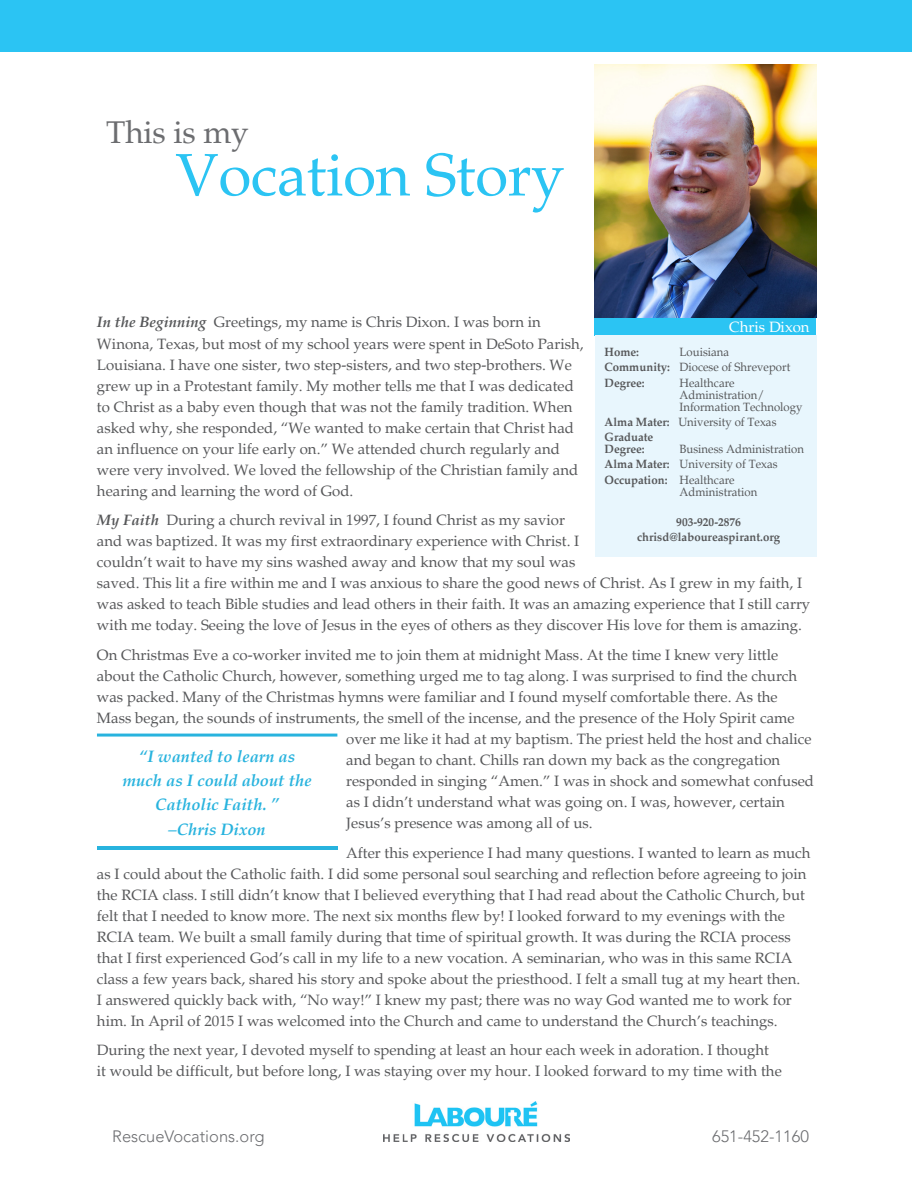
<style>
.page{position:relative;width:912px;height:1203px;background:#fff}
.page>*{position:absolute;margin:0;border:0;box-sizing:border-box;transform-origin:0 0}
.t1{font:60px "Palatino";letter-spacing:-.005em;color:#2bc4f3}
.t2{font:31.5px "Palatino";letter-spacing:-.005em;color:#6c6d70}
.Quotes{font:italic 700 16.5px/24px "Palatino";color:#28b3de;text-align:center}
.t3{font:300 16.5px "Avenir LT Pro";color:#6c6d70}
.Body_Text{font:15px/21px "Palatino";color:#57585a}
.t4{font:15px "Palatino";color:#fff}
.t5{font:12px/12px "Palatino";color:#57585a;scale:.95 1}
.t6{font:700 12px/12px "Palatino";color:#57585a;scale:.95 1}
.s1{font-weight:700;font-style:italic}
.s2{font-weight:700}
</style>
<div class="page">
<div style="left:0;top:0;width:911px;height:51px;background:#2bc4f3"></div>
<hr style="left:97px;top:733px;width:240px;height:3px;background:#28b3de">
<hr style="left:97px;top:846px;width:240px;height:3px;background:#28b3de">
<div style="left:594px;top:316px;width:222px;height:20px;background:#2bc4f3"></div>
<div style="left:594px;top:336px;width:222px;height:221px;background:#e8f6fd"></div>
<img style="left:383px;top:1101px;width:186px;height:40px">
<img style="left:594px;top:64px;width:222px;height:253px">
<p class="t2" style="left:106px;top:113px;width:144px">This is my</p>
<p class="t1" style="left:175px;top:139px;width:390px">Vocation Story</p>
<p class="Body_Text" style="left:97px;top:312px;width:488px"><span class="s1">In the Beginning</span> Greetings, my name is Chris Dixon. I was born in Winona, Texas, but most of my school years were spent in DeSoto Parish, Louisiana. I have one sister, two step-sisters, and two step-brothers. We grew up in a Protestant family. My mother tells me that I was dedicated to Christ as a baby even though that was not the family tradition. When asked why, she responded, “We wanted to make certain that Christ had an influence on your life early on.” We attended church regularly and were very involved. We loved the fellowship of the Christian family and hearing and learning the word of God.</p>
<p class="Body_Text" style="left:97px;top:510px;width:714px"><span class="s1">My Faith</span> During a church revival in 1997, I found Christ as my savior<br>and was baptized. It was my first extraordinary experience with Christ. I<br>couldn’t wait to have my sins washed away and know that my soul was<br>saved. This lit a fire within me and I was anxious to share the good news of Christ. As I grew in my faith, I was asked to teach Bible studies and lead others in their faith. It was an amazing experience that I still carry with me today. Seeing the love of Jesus in the eyes of others as they discover His love for them is amazing.</p>
<p class="Body_Text" style="left:97px;top:644px;width:682px">On Christmas Eve a co-worker invited me to join them at midnight Mass. At the time I knew very little</p>
<p class="Body_Text" style="left:97px;top:665px;width:701px">about the Catholic Church, however, something urged me to tag along. I was surprised to find the church</p>
<p class="Body_Text" style="left:97px;top:686px;width:682px">was packed. Many of the Christmas hymns were familiar and I found myself comfortable there. As the</p>
<p class="Body_Text" style="left:97px;top:707px;width:699px">Mass began, the sounds of instruments, the smell of the incense, and the presence of the Holy Spirit came</p>
<p class="Body_Text" style="left:346px;top:728px;width:467px">over me like it had at my baptism. The priest held the host and chalice</p>
<p class="Body_Text" style="left:346px;top:749px;width:435px">and began to chant. Chills ran down my back as the congregation</p>
<p class="Body_Text" style="left:346px;top:770px;width:469px">responded in singing “Amen.” I was in shock and somewhat confused</p>
<p class="Body_Text" style="left:346px;top:791px;width:440px">as I didn’t understand what was going on. I was, however, certain</p>
<p class="Body_Text" style="left:346px;top:812px;width:248px">Jesus’s presence was among all of us.</p>
<p class="Body_Text" style="left:97px;top:842px;width:715px;text-indent:249px">After this experience I had many questions. I wanted to learn as much as I could about the Catholic faith. I did some personal soul searching and reflection before agreeing to join the RCIA class. I still didn’t know that I believed everything that I had read about the Catholic Church, but felt that I needed to know more. The next six months flew by! I looked forward to my evenings with the RCIA team. We built a small family during that time of spiritual growth. It was during the RCIA process that I first experienced God’s call in my life to a new vocation. A seminarian, who was in this same RCIA class a few years back, shared his story and spoke about the priesthood. I felt a small tug at my heart then.<br>I answered quickly back with, “No way!” I knew my past; there was no way God wanted me to work for him. In April of 2015 I was welcomed into the Church and came to understand the Church’s teachings.</p>
<p class="Body_Text" style="left:97px;top:1040px;width:686px">During the next year, I devoted myself to spending at least an hour each week in adoration. I thought it would be difficult, but before long, I was staying over my hour. I looked forward to my time with the</p>
<p class="t4" style="left:729px;top:318px;width:82px">Chris Dixon</p>
<p class="t6" style="left:604px;top:346px;width:38px">Home:</p>
<p class="t5" style="left:679px;top:346px;width:54px">Louisiana</p>
<p class="t5" style="left:604px;top:361px;width:197px"><span class="s2">Community:</span> Diocese of Shreveport</p>
<p class="t6" style="left:604px;top:377px;width:44px">Degree:</p>
<p class="t5" style="left:679px;top:377px;width:131px">Healthcare<br>Administration/<br>Information Technology</p>
<p class="t5" style="left:604px;top:416px;width:182px"><span class="s2">Alma Mater:</span> University of Texas</p>
<p class="t6" style="left:604px;top:431px;width:53px">Graduate<br>Degree:</p>
<p class="t5" style="left:679px;top:443px;width:132px">Business Administration</p>
<p class="t5" style="left:604px;top:458px;width:184px"><span class="s2">Alma Mater:</span> University of Texas</p>
<p class="t5" style="left:679px;top:474px;width:83px;text-indent:-75px"><span class="s2">Occupation:</span> Healthcare<br>Administration</p>
<p class="t6" style="left:676px;top:516px;width:69px">903-920-2876</p>
<p class="t6" style="left:636px;top:531px;width:152px">chrisd@laboureaspirant.org</p>
<p class="Quotes" style="left:122px;top:745px;width:191px">“I wanted to learn as much as I could about the<br>Catholic Faith. ”</p>
<p class="Quotes" style="left:168px;top:817px;width:99px">–Chris Dixon</p>
<p class="t3" style="left:112px;top:1126px;width:154px">RescueVocations.org</p>
<p class="t3" style="left:711px;top:1126px;width:98px">651-452-1160</p>
</div>
